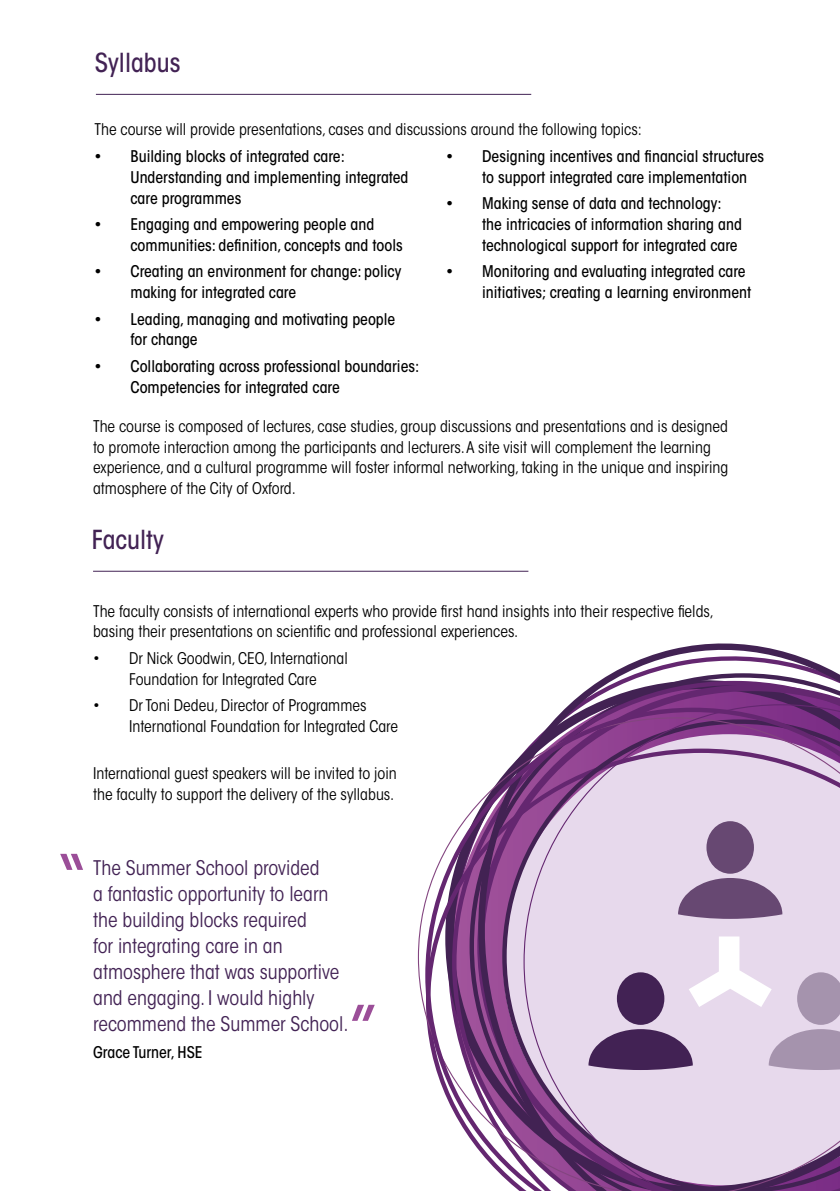
<style>
.page{position:relative;width:840px;height:1191px;background:#fff}
.page>*{position:absolute;margin:0;border:0;box-sizing:border-box;transform-origin:0 0}
.t1{font:500 condensed 26px "ITC Avant Garde Std";color:#422254}
.t2{font:condensed 20px/26px "ITC Avant Garde Std";color:#422254}
.t3{font:condensed 16px/20.8px "ITC Avant Garde Std";color:#000}
.t4{font:500 condensed 16px/20.8px "ITC Avant Garde Std";color:#000}
</style>
<div class="page">
<hr style="left:96px;top:94px;width:435px;height:1px;background:#422254">
<hr style="left:93px;top:571px;width:435px;height:1px;background:#422254">
<svg style="left:570px;top:643px;width:269px;height:61px"></svg>
<svg style="left:425px;top:753px;width:98px;height:438px"></svg>
<svg style="left:523px;top:704px;width:316px;height:487px;background:#c8aece"></svg>
<div style="left:706px;top:821px;width:47px;height:52px;background:#674872;border-radius:50%"></div>
<svg style="left:677px;top:878px;width:105px;height:41px;background:#856a8e"></svg>
<svg style="left:588px;top:936px;width:251px;height:134px;background:#c6b6cd"></svg>
<svg style="left:352px;top:1004px;width:22px;height:16px"></svg>
<svg style="left:60px;top:854px;width:23px;height:16px"></svg>
<h1 class="t1" style="left:95px;top:47px;width:87px">Syllabus</h1>
<p class="t3" style="left:94px;top:119px;width:548px">The course will provide presentations, cases and discussions around the following topics:</p>
<p class="t4" style="left:130px;top:146px;width:279px;text-indent:-36px">• Building blocks of integrated care:<br>Understanding and implementing integrated care programmes</p>
<p class="t4" style="left:130px;top:214px;width:273px;text-indent:-36px">• Engaging and empowering people and communities: definition, concepts and tools</p>
<p class="t4" style="left:130px;top:261px;width:272px;text-indent:-36px">• Creating an environment for change: policy making for integrated care</p>
<p class="t4" style="left:130px;top:308px;width:266px;text-indent:-36px">• Leading, managing and motivating people for change</p>
<p class="t4" style="left:130px;top:356px;width:290px;text-indent:-36px">• Collaborating across professional boundaries:<br>Competencies for integrated care</p>
<p class="t4" style="left:482px;top:146px;width:283px;text-indent:-36px">• Designing incentives and financial structures to support integrated care implementation</p>
<p class="t4" style="left:482px;top:193px;width:261px;text-indent:-36px">• Making sense of data and technology: the intricacies of information sharing and technological support for integrated care</p>
<p class="t4" style="left:482px;top:261px;width:270px;text-indent:-36px">• Monitoring and evaluating integrated care initiatives; creating a learning environment</p>
<p class="t3" style="left:93px;top:415px;width:636px">The course is composed of lectures, case studies, group discussions and presentations and is designed to promote interaction among the participants and lecturers. A site visit will complement the learning experience, and a cultural programme will foster informal networking, taking in the unique and inspiring atmosphere of the City of Oxford.</p>
<h1 class="t1" style="left:92px;top:523px;width:73px">Faculty</h1>
<p class="t3" style="left:93px;top:600px;width:622px">The faculty consists of international experts who provide first hand insights into their respective fields, basing their presentations on scientific and professional experiences.</p>
<p class="t3" style="left:93px;top:648px;width:256px;text-align:center">• Dr Nick Goodwin, CEO, International<br>Foundation for Integrated Care</p>
<p class="t3" style="left:129px;top:695px;width:270px;text-indent:-36px">• Dr Toni Dedeu, Director of Programmes<br>International Foundation for Integrated Care</p>
<p class="t3" style="left:93px;top:763px;width:305px">International guest speakers will be invited to join the faculty to support the delivery of the syllabus.</p>
<p class="t2" style="left:93px;top:854px;width:257px">The Summer School provided<br>a fantastic opportunity to learn the building blocks required<br>for integrating care in an atmosphere that was supportive and engaging. I would highly recommend the Summer School.</p>
<p class="t4" style="left:93px;top:1041px;width:111px">Grace Turner, HSE</p>
</div>
